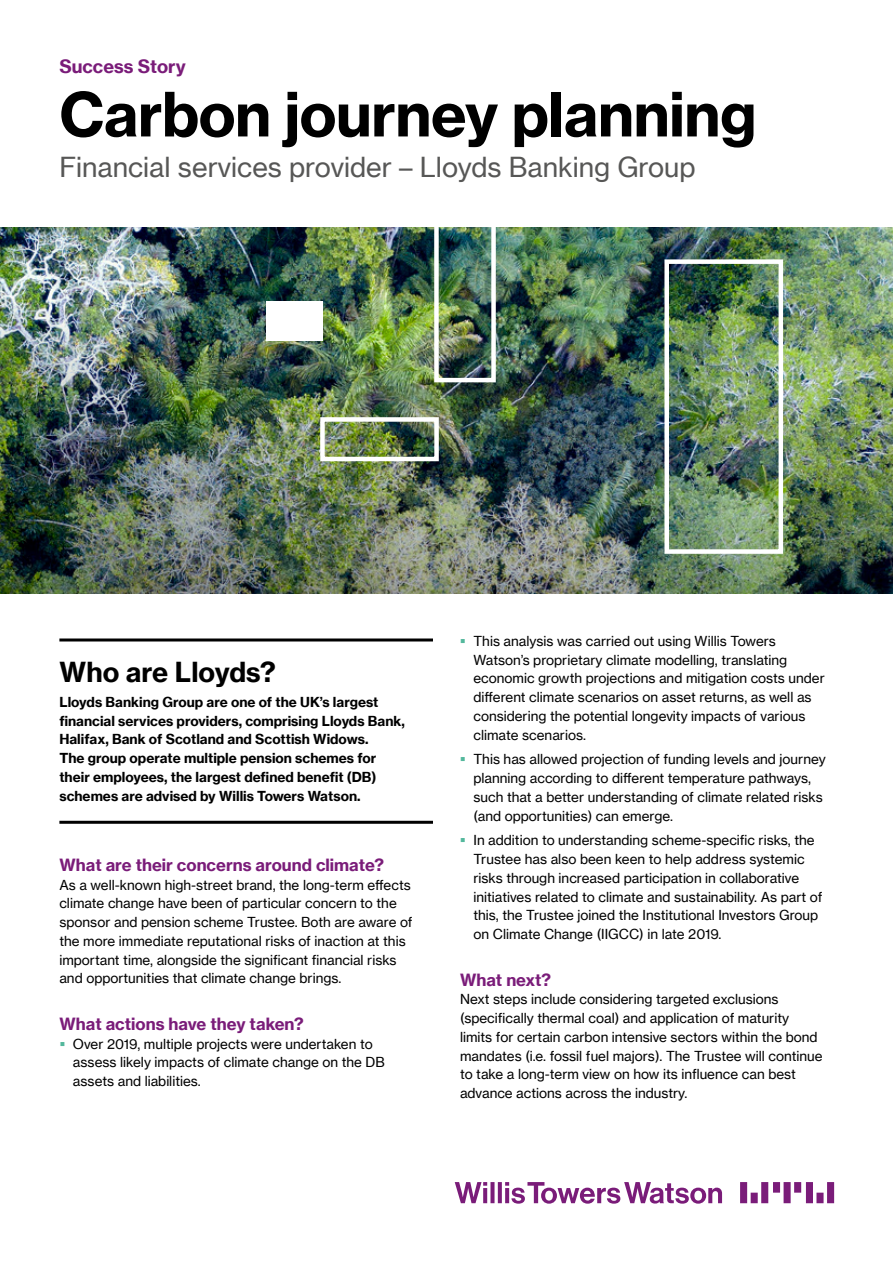
<style>
.page{position:relative;width:893px;height:1263px;background:#fff}
.page>*{position:absolute;margin:0;border:0;box-sizing:border-box;transform-origin:0 0}
.t1{font:60px "N Haas Grotesk TX Pro 75 Bd";letter-spacing:-.01em;color:#000}
.t2{font:27px "N Haas Grotesk TX Pro 55 Rg";color:#575756}
.t3{font:27px "N Haas Grotesk TX Pro 75 Bd";color:#000}
.t4{font:18px "N Haas Grotesk TX Pro 75 Bd";color:#7a1c79}
.t5{font:16.5px "N Haas Grotesk TX Pro 75 Bd";color:#7a1c79}
.t6{font:13.5px/18.8px "N Haas Grotesk TX Pro 55 Rg";color:#000}
.t7{font:13.5px/18.8px "N Haas Grotesk TX Pro 75 Bd";color:#000}
</style>
<div class="page">
<svg style="left:455px;top:1182px;width:379px;height:22px"></svg>
<img style="left:0;top:228px;width:893px;height:366px">
<hr style="left:59px;top:638px;width:374px;height:3px;background:#000">
<hr style="left:59px;top:821px;width:374px;height:3px;background:#000">
<div style="left:320px;top:417px;width:119px;height:44px;border:4px solid #fff"></div>
<div style="left:664px;top:259px;width:119px;height:295px;border:4px solid #fff"></div>
<div style="left:434px;top:220px;width:62px;height:162px;border:4px solid #fff"></div>
<div style="left:266px;top:301px;width:56px;height:40px;background:#fff"></div>
<h3 class="t4" style="left:59px;top:55px;width:128px">Success Story</h3>
<h1 class="t1" style="left:59px;top:77px;width:699px">Carbon journey planning</h1>
<h2 class="t2" style="left:59px;top:151px;width:638px">Financial services provider – Lloyds Banking Group</h2>
<h2 class="t3" style="left:59px;top:655px;width:218px">Who are Lloyds?</h2>
<p class="t7" style="left:59px;top:692px;width:347px">Lloyds Banking Group are one of the UK’s largest financial services providers, comprising Lloyds Bank, Halifax, Bank of Scotland and Scottish Widows.<br>The group operate multiple pension schemes for their employees, the largest defined benefit (DB) schemes are advised by Willis Towers Watson.</p>
<p class="t5" style="left:59px;top:854px;width:326px">What are their concerns around climate?</p>
<p class="t6" style="left:59px;top:875px;width:355px">As a well-known high-street brand, the long-term effects climate change have been of particular concern to the sponsor and pension scheme Trustee. Both are aware of the more immediate reputational risks of inaction at this important time, alongside the significant financial risks and opportunities that climate change brings.</p>
<p class="t5" style="left:59px;top:1013px;width:246px">What actions have they taken?</p>
<p class="t6" style="left:73px;top:1034px;width:313px">Over 2019, multiple projects were undertaken to assess likely impacts of climate change on the DB assets and liabilities.</p>
<p class="t6" style="left:473px;top:631px;width:353px">This analysis was carried out using Willis Towers Watson’s proprietary climate modelling, translating economic growth projections and mitigation costs under different climate scenarios on asset returns, as well as considering the potential longevity impacts of various climate scenarios.</p>
<p class="t6" style="left:473px;top:750px;width:354px">This has allowed projection of funding levels and journey planning according to different temperature pathways, such that a better understanding of climate related risks (and opportunities) can emerge.</p>
<p class="t6" style="left:473px;top:831px;width:350px">In addition to understanding scheme-specific risks, the Trustee has also been keen to help address systemic risks through increased participation in collaborative initiatives related to climate and sustainability. As part of this, the Trustee joined the Institutional Investors Group on Climate Change (IIGCC) in late 2019.</p>
<p class="t5" style="left:460px;top:969px;width:93px">What next?</p>
<p class="t6" style="left:460px;top:990px;width:364px">Next steps include considering targeted exclusions (specifically thermal coal) and application of maturity limits for certain carbon intensive sectors within the bond mandates (i.e. fossil fuel majors). The Trustee will continue to take a long-term view on how its influence can best advance actions across the industry.</p>
</div>
